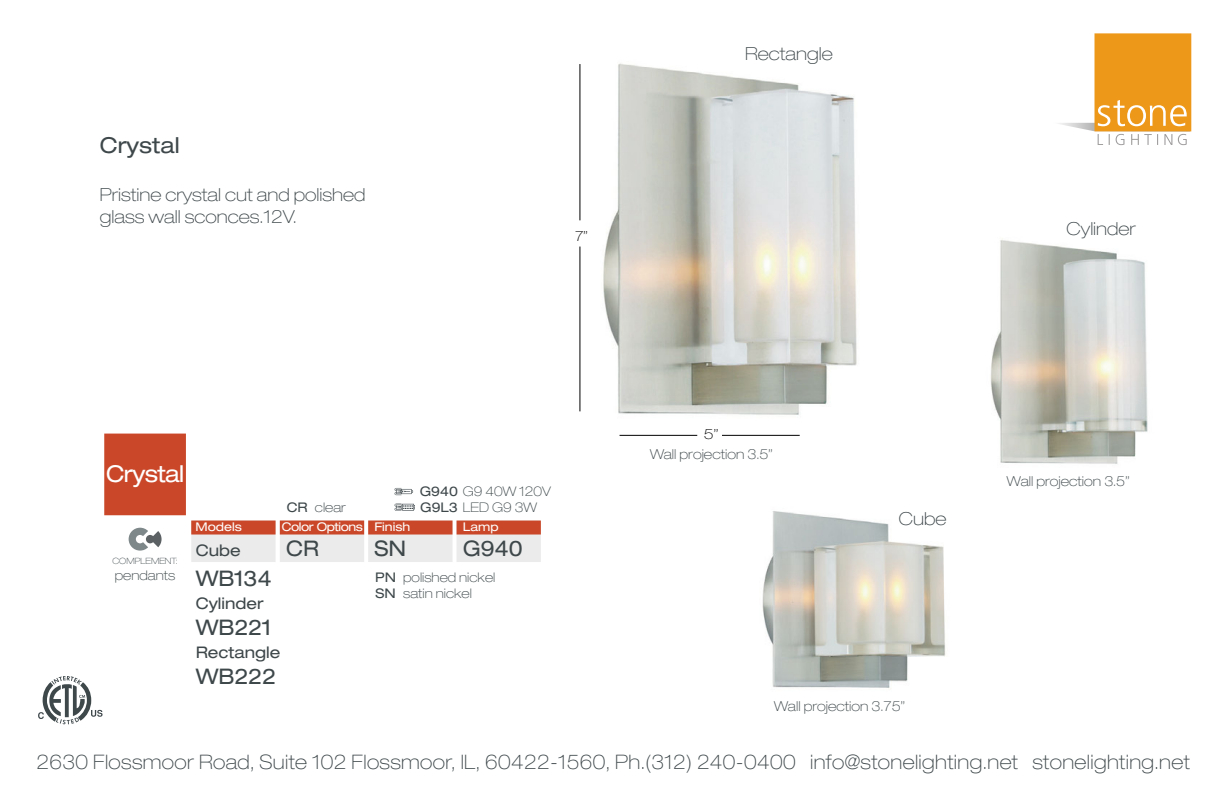
<style>
.page{position:relative;width:1224px;height:794px;background:#fff}
.page>*{position:absolute;margin:0;border:0;box-sizing:border-box;transform-origin:0 0}
.t1{font:expanded 23.2px "Helvetica Neue LT Std";letter-spacing:-.03em;color:#fff}
.t2{font:expanded 22px "Helvetica Neue LT Std";color:#3e474a}
.t3{font:expanded 21.6px "Helvetica Neue LT Std";color:#3e474a}
.t4{font:100 expanded 20px "Helvetica Neue LT Std";letter-spacing:.02em;color:#3e474a}
.t5{font:100 expanded 18px/21.6px "Helvetica Neue LT Std";color:#3e474a}
.t6{font:expanded 16px "Helvetica Neue LT Std";color:#3e474a}
.t7{font:100 expanded 14px "Helvetica Neue LT Std";color:#000;scale:1.07 1}
.t8{font:100 expanded 14px "Helvetica Neue LT Std";color:#000}
.t9{font:100 expanded 13.8px "Helvetica Neue LT Std";color:#3e474a}
.t10{font:100 expanded 13.2px/16px "Helvetica Neue LT Std";color:#3e474a}
.t11{font:expanded 13.2px/16px "Helvetica Neue LT Std";color:#3e474a}
.t12{font:expanded 12px "Helvetica Neue LT Std";color:#fff}
.t13{font:expanded 12px "Helvetica Neue LT Std";letter-spacing:-.04em;color:#fff}
.t14{font:100 expanded 8.6px "Helvetica Neue LT Std";color:#3e474a}
.s1{font-weight:400}
</style>
<div class="page">
<div style="left:1095px;top:33px;width:96px;height:98px;background:#ee981a"></div>
<svg style="left:1059px;top:100px;width:132px;height:45px"></svg>
<img style="left:762px;top:511px;width:184px;height:177px">
<img style="left:990px;top:240px;width:158px;height:224px">
<img style="left:603px;top:63px;width:254px;height:352px">
<svg style="left:619px;top:435px;width:79px;height:1px"></svg>
<svg style="left:722px;top:435px;width:78px;height:1px"></svg>
<svg style="left:579px;top:64px;width:2px;height:157px"></svg>
<svg style="left:579px;top:246px;width:2px;height:166px"></svg>
<div style="left:280px;top:520px;width:84px;height:42px;background:#ebebeb"></div>
<div style="left:280px;top:520px;width:84px;height:14px;background:#ca4829"></div>
<div style="left:368px;top:520px;width:85px;height:42px;background:#ebebeb"></div>
<div style="left:368px;top:520px;width:85px;height:14px;background:#ca4829"></div>
<div style="left:457px;top:520px;width:84px;height:42px;background:#ebebeb"></div>
<div style="left:457px;top:520px;width:84px;height:14px;background:#ca4829"></div>
<div style="left:191px;top:520px;width:85px;height:42px;background:#ebebeb"></div>
<div style="left:191px;top:520px;width:85px;height:14px;background:#ca4829"></div>
<div style="left:104px;top:433px;width:82px;height:82px;background:#ca4829"></div>
<svg style="left:129px;top:528px;width:33px;height:22px"></svg>
<svg style="left:395px;top:488px;width:18px;height:7px"></svg>
<svg style="left:395px;top:503px;width:20px;height:8px"></svg>
<svg style="left:38px;top:676px;width:65px;height:48px"></svg>
<p class="t2" style="left:100px;top:132px;width:81px">Crystal</p>
<p class="t5" style="left:100px;top:184px;width:267px">Pristine crystal cut and polished glass wall sconces.12V.</p>
<p class="t8" style="left:575px;top:227px;width:15px">7”</p>
<p class="t5" style="left:745px;top:42px;width:89px">Rectangle</p>
<p class="t5" style="left:1067px;top:217px;width:71px">Cylinder</p>
<p class="t1" style="left:106px;top:459px;width:79px">Crystal</p>
<p class="t14" style="left:112px;top:556px;width:67px">COMPLEMENT:</p>
<p class="t10" style="left:115px;top:567px;width:62px">pendants</p>
<p class="t10" style="left:287px;top:499px;width:61px"><span class="s1">CR</span> clear</p>
<p class="t13" style="left:282px;top:520px;width:82px">Color Options</p>
<p class="t3" style="left:286px;top:535px;width:34px">CR</p>
<p class="t12" style="left:196px;top:520px;width:48px">Models</p>
<p class="t6" style="left:196px;top:541px;width:47px">Cube</p>
<p class="t3" style="left:196px;top:565px;width:78px">WB134</p>
<p class="t6" style="left:196px;top:594px;width:69px">Cylinder</p>
<p class="t3" style="left:196px;top:614px;width:78px">WB221</p>
<p class="t6" style="left:196px;top:643px;width:86px">Rectangle</p>
<p class="t3" style="left:196px;top:663px;width:82px">WB222</p>
<p class="t10" style="left:420px;top:483px;width:133px"><span class="s1">G940</span> G9 40W 120V<br><span class="s1">G9L3</span> LED G9 3W</p>
<p class="t12" style="left:375px;top:520px;width:37px">Finish</p>
<p class="t3" style="left:375px;top:535px;width:33px">SN</p>
<p class="t11" style="left:375px;top:569px;width:22px">PN<br>SN</p>
<p class="t10" style="left:403px;top:569px;width:94px">polished nickel satin nickel</p>
<p class="t12" style="left:463px;top:520px;width:37px">Lamp</p>
<p class="t3" style="left:463px;top:535px;width:61px">G940</p>
<p class="t7" style="left:704px;top:426px;width:16px">5”</p>
<p class="t9" style="left:650px;top:446px;width:125px">Wall projection 3.5”</p>
<p class="t5" style="left:899px;top:508px;width:49px">Cube</p>
<p class="t9" style="left:1007px;top:473px;width:125px">Wall projection 3.5”</p>
<p class="t9" style="left:774px;top:697px;width:133px">Wall projection 3.75”</p>
<p class="t4" style="left:37px;top:749px;width:1155px">2630 Flossmoor Road, Suite 102 Flossmoor, IL, 60422-1560, Ph.(312) 240-0400 info@stonelighting.net stonelighting.net</p>
</div>
